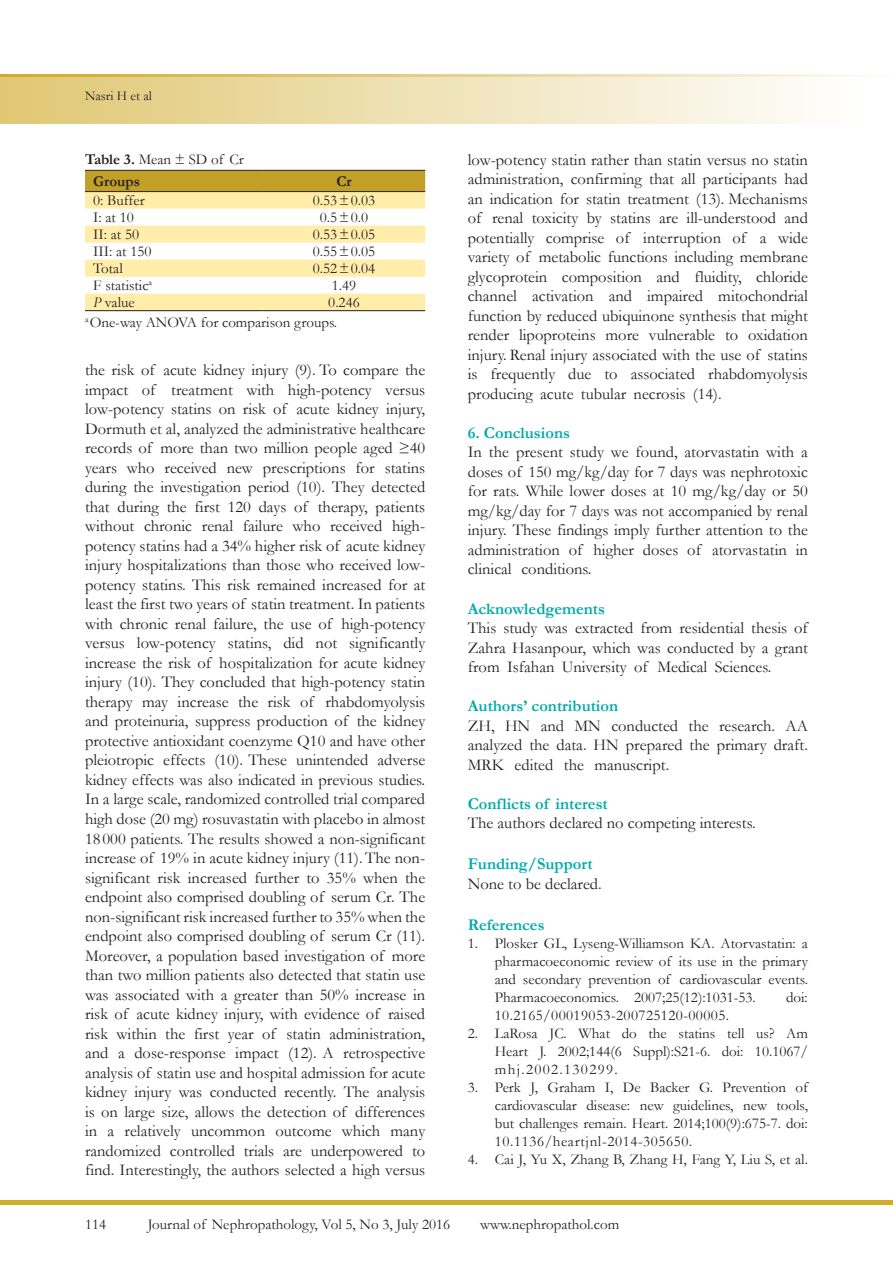
<style>
.page{position:relative;width:893px;height:1263px;background:#fff}
.page>*{position:absolute;margin:0;border:0;box-sizing:border-box;transform-origin:0 0}
.t1{font:16.5px/19.5px "Garamond";color:#231f20;text-align:justify}
.t2{font:700 16.5px "Garamond";color:#00aaad}
.Normal__Web{font:15px/18px "Garamond";color:#231f20;text-align:justify}
.Normal__Web-2{font:15px "Garamond";letter-spacing:.03em;color:#231f20}
.t3{font:700 15px "Garamond";color:#231f20}
.t4{font:13.5px "Garamond";color:#231f20}
.s1{font-weight:700}
.s2{font-style:italic}
</style>
<div class="page">
<div style="left:0;top:77px;width:893px;height:46px;background:linear-gradient(to right,#e0c773,#fff)"></div>
<hr style="left:0;top:1200px;width:893px;height:4px;background:#d1ab2a">
<hr style="left:892px;top:77px;width:1px;height:46px;background:#d1ab2a">
<svg style="left:0;top:75px;width:862px;height:2px;background:#e5cf8b"></svg>
<svg style="left:85px;top:171px;width:340px;height:139px"></svg>
<hr style="left:85px;top:170px;width:178px;height:1px;background:#231f20">
<hr style="left:263px;top:170px;width:162px;height:1px;background:#231f20">
<hr style="left:85px;top:191px;width:178px;height:1px;background:#231f20">
<hr style="left:263px;top:191px;width:162px;height:1px;background:#231f20">
<hr style="left:85px;top:310px;width:178px;height:1px;background:#231f20">
<hr style="left:263px;top:310px;width:162px;height:1px;background:#231f20">
<p class="t4" style="left:85px;top:87px;width:68px">Nasri H et al</p>
<p class="Normal__Web" style="left:85px;top:150px;width:160px"><span class="s1">Table 3.</span> Mean ± SD of Cr</p>
<p class="t3" style="left:93px;top:171px;width:48px">Groups</p>
<p class="t3" style="left:336px;top:171px;width:17px">Cr</p>
<p class="Normal__Web" style="left:93px;top:191px;width:53px">0: Buffer</p>
<p class="Normal__Web" style="left:313px;top:191px;width:64px">0.53±0.03</p>
<p class="Normal__Web" style="left:93px;top:208px;width:42px">I: at 10</p>
<p class="Normal__Web" style="left:320px;top:208px;width:50px">0.5±0.0</p>
<p class="Normal__Web" style="left:93px;top:225px;width:47px">II: at 50</p>
<p class="Normal__Web" style="left:313px;top:225px;width:64px">0.53±0.05</p>
<p class="Normal__Web" style="left:93px;top:242px;width:60px">III: at 150</p>
<p class="Normal__Web" style="left:313px;top:242px;width:64px">0.55±0.05</p>
<p class="Normal__Web" style="left:93px;top:259px;width:31px">Total</p>
<p class="Normal__Web" style="left:313px;top:259px;width:64px">0.52±0.04</p>
<p class="Normal__Web" style="left:93px;top:276px;width:61px">F statistic<sup>a</sup></p>
<p class="Normal__Web" style="left:332px;top:276px;width:26px">1.49</p>
<p class="Normal__Web" style="left:93px;top:293px;width:43px"><span class="s2">P</span> value</p>
<p class="Normal__Web" style="left:328px;top:293px;width:33px">0.246</p>
<p class="Normal__Web" style="left:85px;top:313px;width:254px"><sup>a</sup>One-way ANOVA for comparison groups.</p>
<p class="t1" style="left:85px;top:360px;width:342px">the risk of acute kidney injury (9). To compare the impact of treatment with high-potency versus low-potency statins on risk of acute kidney injury, Dormuth et al, analyzed the administrative healthcare records of more than two million people aged ≥40 years who received new prescriptions for statins during the investigation period (10). They detected that during the first 120 days of therapy, patients without chronic renal failure who received high&shy;potency statins had a 34% higher risk of acute kidney injury hospitalizations than those who received low&shy;potency statins. This risk remained increased for at least the first two years of statin treatment. In patients with chronic renal failure, the use of high-potency versus low-potency statins, did not significantly increase the risk of hospitalization for acute kidney injury (10). They concluded that high-potency statin therapy may increase the risk of rhabdomyolysis and proteinuria, suppress production of the kidney protective antioxidant coenzyme Q10 and have other pleiotropic effects (10). These unintended adverse kidney effects was also indicated in previous studies.<br>In a large scale, randomized controlled trial compared high dose (20 mg) rosuvastatin with placebo in almost 18 000 patients. The results showed a non-significant increase of 19% in acute kidney injury (11).The non&shy;significant risk increased further to 35% when the endpoint also comprised doubling of serum Cr. The non-significant risk increased further to 35% when the endpoint also comprised doubling of serum Cr (11).<br>Moreover, a population based investigation of more than two million patients also detected that statin use was associated with a greater than 50% increase in risk of acute kidney injury, with evidence of raised risk within the first year of statin administration, and a dose-response impact (12). A retrospective analysis of statin use and hospital admission for acute kidney injury was conducted recently. The analysis is on large size, allows the detection of differences in a relatively uncommon outcome which many randomized controlled trials are underpowered to find. Interestingly, the authors selected a high versus</p>
<p class="t1" style="left:468px;top:150px;width:342px">low-potency statin rather than statin versus no statin administration, confirming that all participants had an indication for statin treatment (13). Mechanisms of renal toxicity by statins are ill-understood and potentially comprise of interruption of a wide variety of metabolic functions including membrane glycoprotein composition and fluidity, chloride channel activation and impaired mitochondrial function by reduced ubiquinone synthesis that might render lipoproteins more vulnerable to oxidation injury. Renal injury associated with the use of statins is frequently due to associated rhabdomyolysis producing acute tubular necrosis (14).</p>
<p class="t2" style="left:468px;top:421px;width:104px">6. Conclusions</p>
<p class="t1" style="left:468px;top:442px;width:342px">In the present study we found, atorvastatin with a doses of 150 mg/kg/day for 7 days was nephrotoxic for rats. While lower doses at 10 mg/kg/day or 50 mg/kg/day for 7 days was not accompanied by renal injury. These findings imply further attention to the administration of higher doses of atorvastatin in clinical conditions.</p>
<p class="t2" style="left:468px;top:597px;width:139px">Acknowledgements</p>
<p class="t1" style="left:468px;top:618px;width:342px">This study was extracted from residential thesis of Zahra Hasanpour, which was conducted by a grant from Isfahan University of Medical Sciences.</p>
<p class="t2" style="left:468px;top:694px;width:152px">Authors’ contribution</p>
<p class="t1" style="left:468px;top:715px;width:342px">ZH, HN and MN conducted the research. AA analyzed the data. HN prepared the primary draft.<br>MRK edited the manuscript.</p>
<p class="t2" style="left:468px;top:792px;width:141px">Conflicts of interest</p>
<p class="t1" style="left:468px;top:813px;width:289px">The authors declared no competing interests.</p>
<p class="t2" style="left:468px;top:853px;width:127px">Funding/Support</p>
<p class="t1" style="left:468px;top:873px;width:136px">None to be declared.</p>
<p class="t2" style="left:468px;top:913px;width:78px">References</p>
<p class="Normal__Web" style="left:495px;top:934px;width:315px;text-indent:-27px">1. Plosker GL, Lyseng-Williamson KA. Atorvastatin: a pharmacoeconomic review of its use in the primary and secondary prevention of cardiovascular events.<br>Pharmacoeconomics. 2007;25(12):1031-53.</p>
<p class="Normal__Web" style="left:786px;top:988px;width:23px">doi:</p>
<p class="Normal__Web-2" style="left:495px;top:1005px;width:236px">10.2165/00019053-200725120-00005.</p>
<p class="Normal__Web" style="left:495px;top:1024px;width:315px;text-indent:-27px">2. LaRosa JC. What do the statins tell us? Am Heart J. 2002;144(6 Suppl):S21-6. doi: 10.1067/ mhj.2002.130299.</p>
<p class="Normal__Web" style="left:495px;top:1078px;width:315px;text-indent:-27px">3. Perk J, Graham I, De Backer G. Prevention of cardiovascular disease: new guidelines, new tools, but challenges remain. Heart. 2014;100(9):675-7. doi:<br>10.1136/heartjnl-2014-305650.</p>
<p class="Normal__Web" style="left:468px;top:1150px;width:342px">4. Cai J, Yu X, Zhang B, Zhang H, Fang Y, Liu S, et al.</p>
<p class="Normal__Web" style="left:85px;top:1215px;width:23px">114</p>
<p class="Normal__Web" style="left:148px;top:1215px;width:304px">Journal of Nephropathology, Vol 5, No 3, July 2016</p>
<p class="Normal__Web" style="left:480px;top:1215px;width:141px">www.nephropathol.com</p>
</div>
